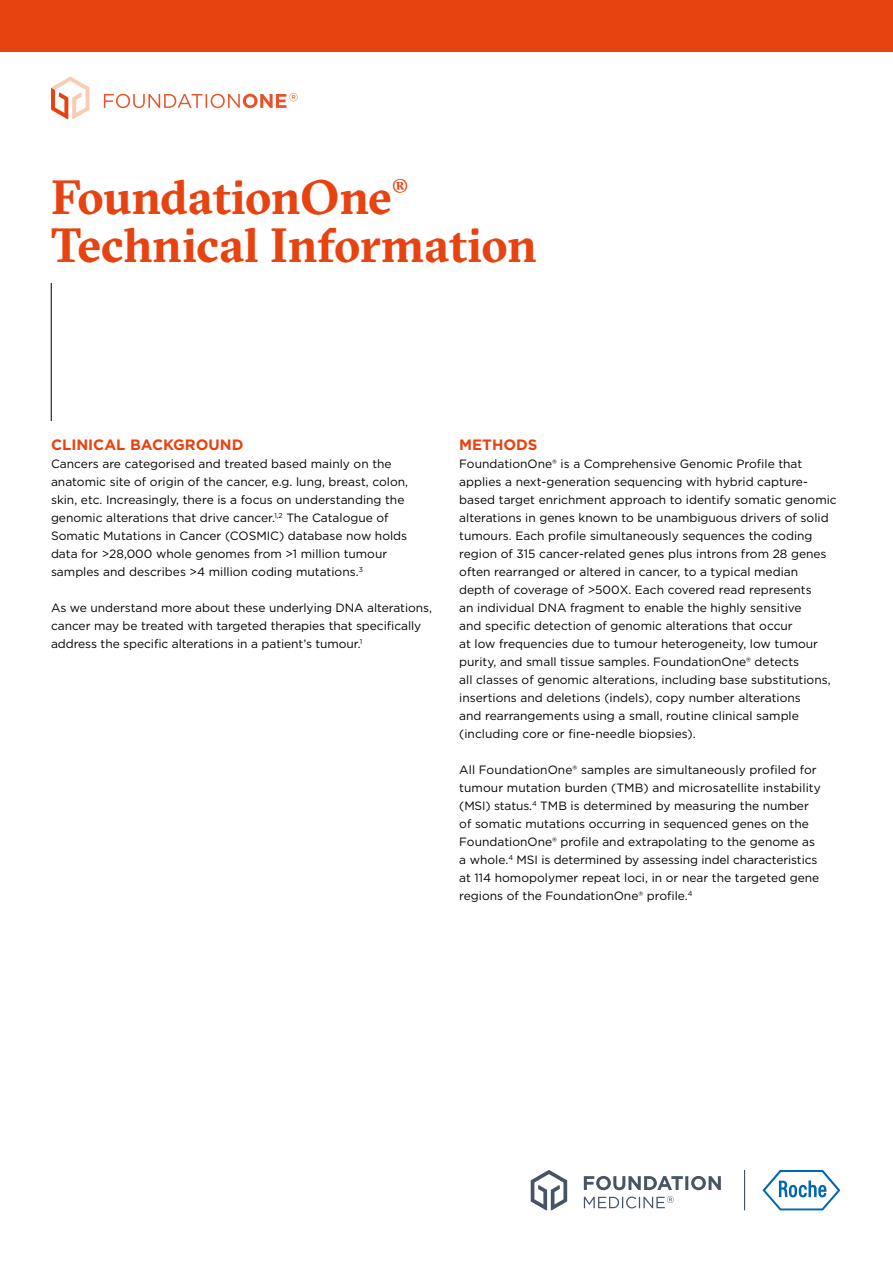
<style>
.page{position:relative;width:893px;height:1263px;background:#fff}
.page>*{position:absolute;margin:0;border:0;box-sizing:border-box;transform-origin:0 0}
.t1{font:700 48px/48px "GT Sectra";letter-spacing:-.01em;color:#e74310}
.t2{font:700 15px "Gotham";color:#e74310}
.t3{font:12px/18px "Gotham";color:#000}
</style>
<div class="page">
<div style="left:0;top:0;width:893px;height:51px;background:#e74310"></div>
<svg style="left:762px;top:1170px;width:78px;height:40px"></svg>
<svg style="left:744px;top:1170px;width:1px;height:40px"></svg>
<svg style="left:531px;top:1170px;width:190px;height:40px"></svg>
<svg style="left:51px;top:77px;width:38px;height:42px"></svg>
<svg style="left:104px;top:93px;width:194px;height:15px"></svg>
<hr style="left:51px;top:283px;width:1px;height:138px;background:#000">
<h1 class="t1" style="left:51px;top:172px;width:487px">FoundationOne<sup>®<br></sup>Technical Information</h1>
<p class="t2" style="left:51px;top:435px;width:194px">CLINICAL BACKGROUND</p>
<p class="t3" style="left:51px;top:454px;width:359px">Cancers are categorised and treated based mainly on the anatomic site of origin of the cancer, e.g. lung, breast, colon, skin, etc. Increasingly, there is a focus on understanding the genomic alterations that drive cancer.<sup>1,2</sup> The Catalogue of Somatic Mutations in Cancer (COSMIC) database now holds data for &gt;28,000 whole genomes from &gt;1 million tumour samples and describes &gt;4 million coding mutations.<sup>3</sup></p>
<p class="t3" style="left:51px;top:598px;width:382px">As we understand more about these underlying DNA alterations, cancer may be treated with targeted therapies that specifically address the specific alterations in a patient’s tumour.<sup>1</sup></p>
<p class="t2" style="left:459px;top:435px;width:80px">METHODS</p>
<p class="t3" style="left:459px;top:454px;width:379px">FoundationOne® is a Comprehensive Genomic Profile that applies a next-generation sequencing with hybrid capture&shy;based target enrichment approach to identify somatic genomic alterations in genes known to be unambiguous drivers of solid tumours. Each profile simultaneously sequences the coding region of 315 cancer-related genes plus introns from 28 genes often rearranged or altered in cancer, to a typical median<br>depth of coverage of &gt;500X. Each covered read represents<br>an individual DNA fragment to enable the highly sensitive<br>and specific detection of genomic alterations that occur<br>at low frequencies due to tumour heterogeneity, low tumour purity, and small tissue samples. FoundationOne® detects<br>all classes of genomic alterations, including base substitutions, insertions and deletions (indels), copy number alterations<br>and rearrangements using a small, routine clinical sample (including core or fine-needle biopsies).</p>
<p class="t3" style="left:459px;top:760px;width:363px">All FoundationOne® samples are simultaneously profiled for tumour mutation burden (TMB) and microsatellite instability (MSI) status.<sup>4</sup> TMB is determined by measuring the number of somatic mutations occurring in sequenced genes on the FoundationOne® profile and extrapolating to the genome as a whole.<sup>4</sup> MSI is determined by assessing indel characteristics at 114 homopolymer repeat loci, in or near the targeted gene regions of the FoundationOne® profile.<sup>4</sup></p>
</div>
